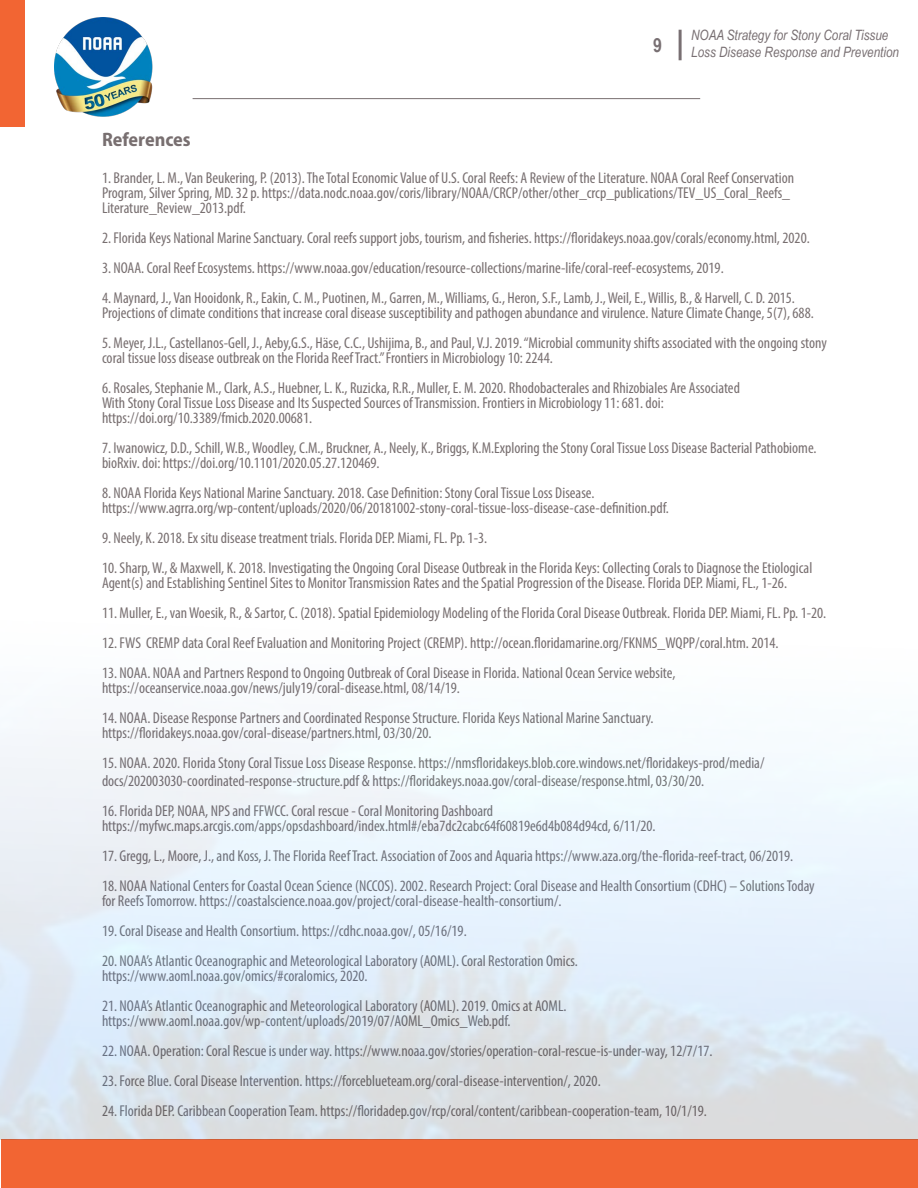
<style>
.page{position:relative;width:918px;height:1188px;background:#fff}
.page>*{position:absolute;margin:0;border:0;box-sizing:border-box;transform-origin:0 0}
.t1{font:700 semi-condensed 19.5px "Myriad Pro";color:#786f70}
.t2{font:700 19.5px "Arial Narrow";color:#786f72}
.t3{font:condensed 15.75px/15px "Myriad Pro";color:#786f70}
.t4{font:italic 14.25px/16.5px "Arial Narrow";color:#786f72}
.s1{font-size:16.5px}
</style>
<div class="page">
<img style="left:54px;top:18px;width:99px;height:99px">
<hr style="left:679px;top:30px;width:3px;height:30px;background:#786f72">
<div style="left:2px;top:1139px;width:916px;height:49px;background:#f26533"></div>
<hr style="left:193px;top:98px;width:507px;height:1px;background:#786f70">
<div style="left:0;top:1px;width:25px;height:126px;background:#f26533"></div>
<p class="t2" style="left:653px;top:30px;width:10px">9</p>
<p class="t4" style="left:691px;top:27px;width:209px">NOAA Strategy for Stony Coral Tissue<br>Loss Disease Response and Prevention</p>
<p class="t1" style="left:102px;top:127px;width:90px">References</p>
<p class="t3" style="left:102px;top:170px;width:694px">1. Brander, L. M., Van Beukering, P. (2013). The Total Economic Value of U.S. Coral Reefs: A Review of the Literature. NOAA Coral Reef Conservation<br>Program, Silver Spring, MD. 32 p. https://data.nodc.noaa.gov/coris/library/NOAA/CRCP/other/other_crcp_publications/TEV_US_Coral_Reefs_<br>Literature_Review_2013.pdf.</p>
<p class="t3" style="left:102px;top:230px;width:709px">2. Florida Keys National Marine Sanctuary. Coral reefs support jobs, tourism, and fisheries. https://floridakeys.noaa.gov/corals/economy.html, 2020.</p>
<p class="t3" style="left:102px;top:260px;width:623px">3. NOAA. Coral Reef Ecosystems. https://www.noaa.gov/education/resource-collections/marine-life/coral-reef-ecosystems, 2019.</p>
<p class="t3" style="left:102px;top:290px;width:713px">4. Maynard, J., Van Hooidonk, R., Eakin, C. M., Puotinen, M., Garren, M., Williams, G., Heron, S.F., Lamb, J., Weil, E., Willis, B., &amp; Harvell, C. D. 2015.<br>Projections of climate conditions that increase coral disease susceptibility and pathogen abundance and virulence. Nature Climate Change, 5(7), 688.</p>
<p class="t3" style="left:102px;top:335px;width:726px">5. Meyer, J.L., Castellanos-Gell, J., Aeby,G.S., Häse, C.C., Ushijima, B., and Paul, V.J. 2019. “Microbial community shifts associated with the ongoing stony coral tissue loss disease outbreak on the Florida Reef Tract.” Frontiers in Microbiology 10: 2244.</p>
<p class="t3" style="left:102px;top:380px;width:639px">6. Rosales, Stephanie M., Clark, A.S., Huebner, L. K., Ruzicka, R.R., Muller, E. M. 2020. Rhodobacterales and Rhizobiales Are Associated</p>
<p class="t3" style="left:102px;top:395px;width:563px">With Stony Coral Tissue Loss Disease and Its Suspected Sources of Transmission. Frontiers in Microbiology 11: 681. doi:</p>
<p class="t3" style="left:102px;top:410px;width:212px">https://doi.org/10.3389/fmicb.2020.00681.</p>
<p class="t3" style="left:102px;top:440px;width:716px">7. Iwanowicz, D.D., Schill, W.B., Woodley, C.M., Bruckner, A., Neely, K., Briggs, K.M.Exploring the Stony Coral Tissue Loss Disease Bacterial Pathobiome. bioRxiv. doi: https://doi.org/10.1101/2020.05.27.120469.</p>
<p class="t3" style="left:102px;top:485px;width:494px">8. NOAA Florida Keys National Marine Sanctuary. 2018. Case Definition: Stony Coral Tissue Loss Disease.</p>
<p class="t3" style="left:102px;top:500px;width:568px">https://www.agrra.org/wp-content/uploads/2020/06/20181002-stony-coral-tissue-loss-disease-case-definition.pdf.</p>
<p class="t3" style="left:102px;top:530px;width:387px">9. Neely, K. 2018. Ex situ disease treatment trials. Florida DEP. Miami, FL. Pp. 1-3.</p>
<p class="t3" style="left:102px;top:560px;width:712px">10. Sharp, W., &amp; Maxwell, K. 2018. Investigating the Ongoing Coral Disease Outbreak in the Florida Keys: Collecting Corals to Diagnose the Etiological<br>Agent(s) and Establishing Sentinel Sites to Monitor Transmission Rates and the Spatial Progression of the Disease. Florida DEP. Miami, FL., 1-26.</p>
<p class="t3" style="left:102px;top:605px;width:726px">11. Muller, E., van Woesik, R., &amp; Sartor, C. (2018). Spatial Epidemiology Modeling of the Florida Coral Disease Outbreak. Florida DEP. Miami, FL. Pp. 1-20.</p>
<p class="t3" style="left:102px;top:635px;width:678px">12. FWS CREMP data Coral Reef Evaluation and Monitoring Project (CREMP). http://ocean.floridamarine.org/FKNMS_WQPP/coral.htm. 2014.</p>
<p class="t3" style="left:102px;top:665px;width:575px">13. NOAA. NOAA and Partners Respond to Ongoing Outbreak of Coral Disease in Florida. National Ocean Service website,</p>
<p class="t3" style="left:102px;top:680px;width:360px">https://oceanservice.noaa.gov/news/july19/coral-disease.html, 08/14/19.</p>
<p class="t3" style="left:102px;top:710px;width:553px">14. NOAA. Disease Response Partners and Coordinated Response Structure. Florida Keys National Marine Sanctuary.</p>
<p class="t3" style="left:102px;top:725px;width:331px">https://floridakeys.noaa.gov/coral-disease/partners.html, 03/30/20.</p>
<p class="t3" style="left:102px;top:753px;width:664px;line-height:18px">15. NOAA. 2020. Florida Stony Coral Tissue Loss Disease Response. https://nmsfloridakeys.blob.core.windows.net/floridakeys-prod/media/ docs/202003030-coordinated-response-structure.pdf <span class="s1">&amp;</span> https://floridakeys.noaa.gov/coral-disease/response.html, 03/30/20.</p>
<p class="t3" style="left:102px;top:803px;width:393px">16. Florida DEP, NOAA, NPS and FFWCC. Coral rescue - Coral Monitoring Dashboard</p>
<p class="t3" style="left:102px;top:818px;width:555px">https://myfwc.maps.arcgis.com/apps/opsdashboard/index.html#/eba7dc2cabc64f60819e6d4b084d94cd, 6/11/20.</p>
<p class="t3" style="left:102px;top:848px;width:693px">17. Gregg, L., Moore, J., and Koss, J. The Florida Reef Tract. Association of Zoos and Aquaria https://www.aza.org/the-florida-reef-tract, 06/2019.</p>
<p class="t3" style="left:102px;top:878px;width:714px">18. NOAA National Centers for Coastal Ocean Science (NCCOS). 2002. Research Project: Coral Disease and Health Consortium (CDHC) – Solutions Today for Reefs Tomorrow. https://coastalscience.noaa.gov/project/coral-disease-health-consortium/.</p>
<p class="t3" style="left:102px;top:923px;width:366px">19. Coral Disease and Health Consortium. https://cdhc.noaa.gov/, 05/16/19.</p>
<p class="t3" style="left:102px;top:953px;width:478px">20. NOAA’s Atlantic Oceanographic and Meteorological Laboratory (AOML). Coral Restoration Omics.</p>
<p class="t3" style="left:102px;top:968px;width:267px">https://www.aoml.noaa.gov/omics/#coralomics, 2020.</p>
<p class="t3" style="left:102px;top:998px;width:466px">21. NOAA’s Atlantic Oceanographic and Meteorological Laboratory (AOML). 2019. Omics at AOML.</p>
<p class="t3" style="left:102px;top:1013px;width:410px">https://www.aoml.noaa.gov/wp-content/uploads/2019/07/AOML_Omics_Web.pdf.</p>
<p class="t3" style="left:102px;top:1043px;width:612px">22. NOAA. Operation: Coral Rescue is under way. https://www.noaa.gov/stories/operation-coral-rescue-is-under-way, 12/7/17.</p>
<p class="t3" style="left:102px;top:1073px;width:500px">23. Force Blue. Coral Disease Intervention. https://forceblueteam.org/coral-disease-intervention/, 2020.</p>
<p class="t3" style="left:102px;top:1103px;width:606px">24. Florida DEP. Caribbean Cooperation Team. https://floridadep.gov/rcp/coral/content/caribbean-cooperation-team, 10/1/19.</p>
</div>
